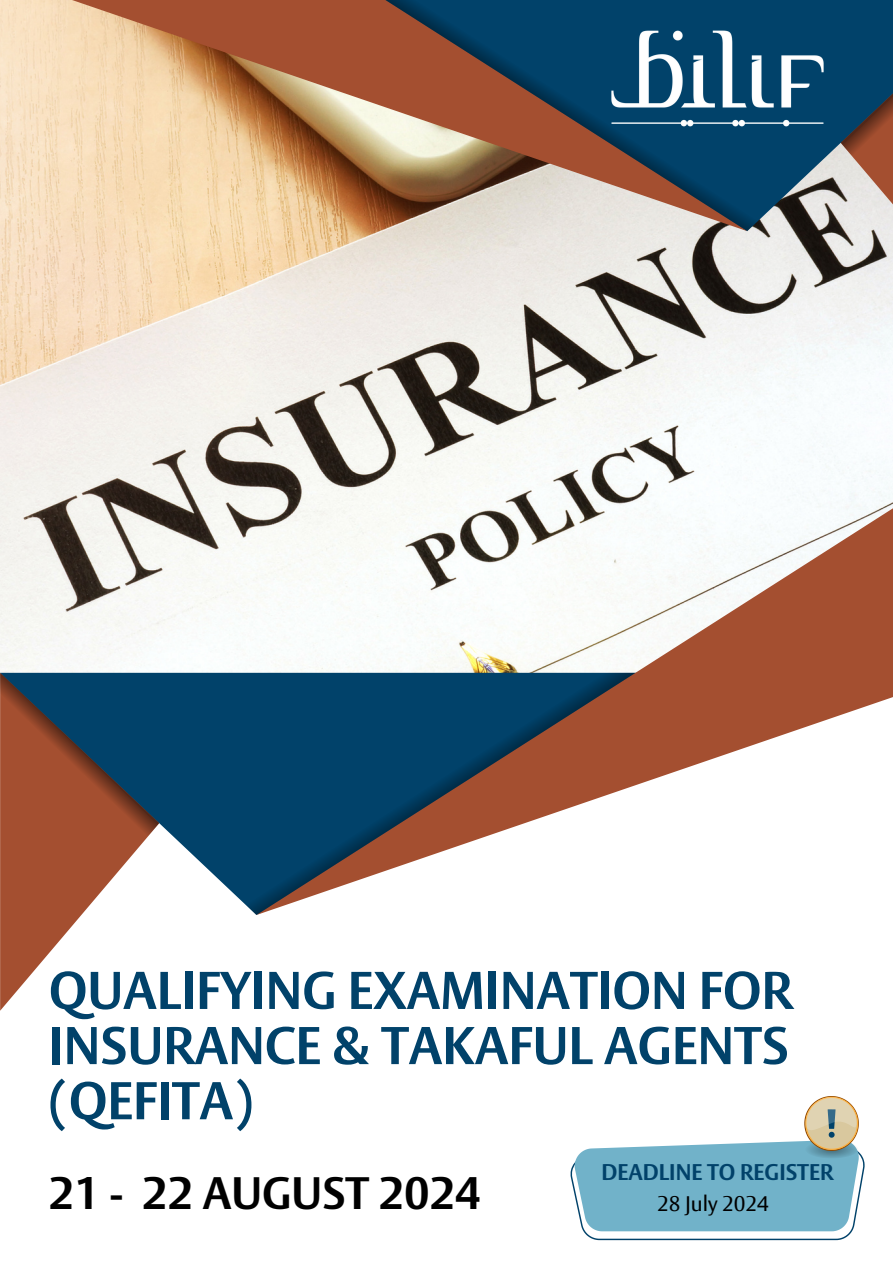
<style>
.page{position:relative;width:893px;height:1264px;background:#fff}
.page>*{position:absolute;margin:0;border:0;box-sizing:border-box;transform-origin:0 0}
.t1{font:700 52.5px/55.2px "Vesta Pro";color:#01426a;text-align:justify}
.t2{font:700 45px "Vesta Pro";color:#000}
.t3{font:700 22.5px "Vesta Pro";color:#01426a}
.t4{font:21px "Vesta Pro";color:#000}
</style>
<div class="page">
<img style="left:0;top:0;width:892px;height:672px">
<svg style="left:0;top:915px;width:82px;height:95px"></svg>
<svg style="left:0;top:672px;width:236px;height:243px"></svg>
<svg style="left:0;top:672px;width:159px;height:180px;background:#5c4a4a"></svg>
<svg style="left:256px;top:459px;width:636px;height:327px"></svg>
<svg style="left:236px;top:672px;width:399px;height:243px;fill:#01426a"></svg>
<svg style="left:766px;top:161px;width:47px;height:70px;background:#4b6573"></svg>
<svg style="left:813px;top:0;width:79px;height:323px"></svg>
<svg style="left:61px;top:0;width:321px;height:231px;background:#d2a37b"></svg>
<svg style="left:382px;top:0;width:384px;height:231px;background:#81726c"></svg>
<img style="left:576px;top:0;width:282px;height:161px">
<svg style="left:570px;top:1096px;width:294px;height:144px"></svg>
<p class="t1" style="left:49px;top:962px;width:745px">QUALIFYING EXAMINATION FOR INSURANCE &amp; TAKAFUL AGENTS (QEFITA)</p>
<h1 class="t2" style="left:49px;top:1165px;width:433px">21 - 22 AUGUST 2024</h1>
<p class="t3" style="left:601px;top:1158px;width:233px">DEADLINE TO REGISTER</p>
<p class="t4" style="left:657px;top:1191px;width:113px">28 July 2024</p>
</div>
